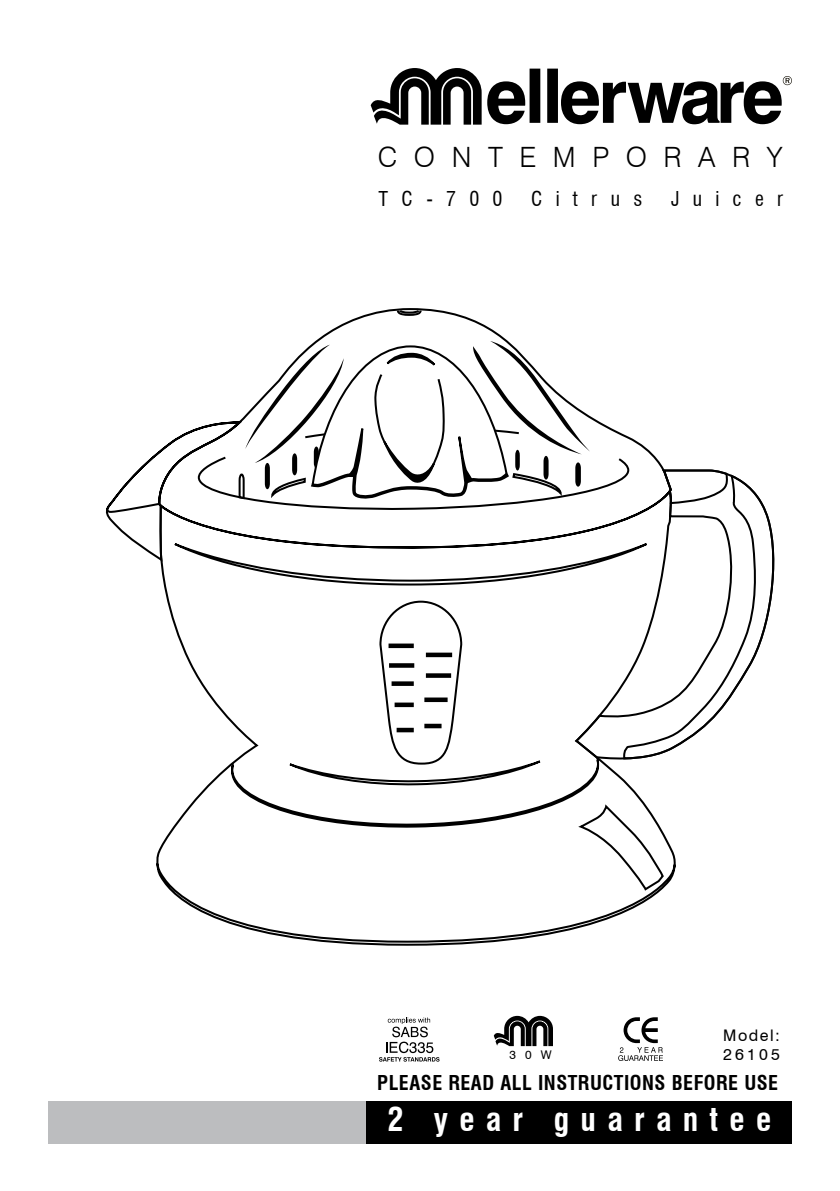
<style>
.page{position:relative;width:840px;height:1191px;background:#fff}
.page>*{position:absolute;margin:0;border:0;box-sizing:border-box;transform-origin:0 0}
.t1{font:700 condensed 32px "Swiss 721 BT";letter-spacing:.35em;color:#fff}
.t2{font:300 28px "Swiss 721 BT";letter-spacing:.59em;color:#000}
.t3{font:700 condensed 20px "Swiss 721 BT";letter-spacing:.025em;color:#000}
.t4{font:condensed 20px "Swiss 721 BT";letter-spacing:.66em;color:#000}
.t5{font:16px "Swiss 721 BT";letter-spacing:.145em;color:#000}
.t6{font:12px "Swiss 721 BT";color:#000}
</style>
<div class="page">
<svg style="left:370px;top:68px;width:421px;height:57px"></svg>
<div style="left:48px;top:1101px;width:318px;height:42px;background:#bcbdbf"></div>
<div style="left:366px;top:1101px;width:425px;height:42px;background:#000"></div>
<svg style="left:493px;top:1016px;width:59px;height:30px"></svg>
<svg style="left:379px;top:1017px;width:60px;height:44px"></svg>
<svg style="left:618px;top:1017px;width:44px;height:44px"></svg>
<svg style="left:113px;top:457px;width:662px;height:289px"></svg>
<svg style="left:152px;top:308px;width:526px;height:638px"></svg>
<h2 class="t2" style="left:378px;top:140px;width:406px">CONTEMPORARY</h2>
<p class="t4" style="left:378px;top:186px;width:125px">TC-700</p>
<p class="t4" style="left:531px;top:186px;width:113px">Citrus</p>
<p class="t4" style="left:670px;top:186px;width:113px">Juicer</p>
<p class="t5" style="left:722px;top:1025px;width:58px">Model:</p>
<p class="t6" style="left:509px;top:1047px;width:43px">30W</p>
<p class="t5" style="left:722px;top:1044px;width:58px">26105</p>
<p class="t3" style="left:377px;top:1070px;width:402px">PLEASE READ ALL INSTRUCTIONS BEFORE USE</p>
<h1 class="t1" style="left:387px;top:1100px;width:385px">2 year guarantee</h1>
</div>
